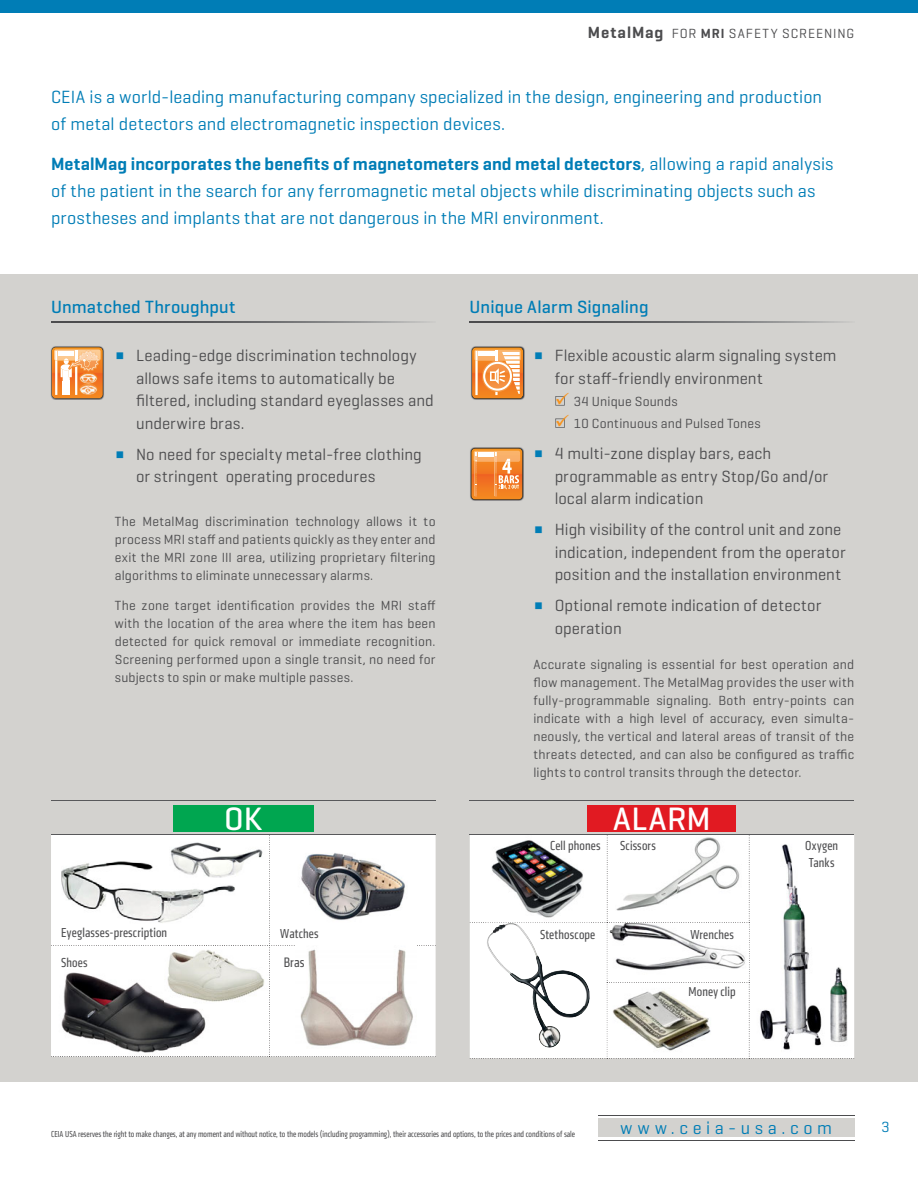
<style>
.page{position:relative;width:918px;height:1188px;background:#fff}
.page>*{position:absolute;margin:0;border:0;box-sizing:border-box;transform-origin:0 0}
.t1{font:500 33px "Geogrotesque";letter-spacing:.015em;color:#fff}
.t2{font:18px/27px "Geogrotesque";letter-spacing:.005em;color:#007db6}
.t3{font:500 18px "Geogrotesque";letter-spacing:.01em;color:#007db6}
.t4{font:18px "Geogrotesque";letter-spacing:.26em;color:#007db6}
.t5{font:16.5px/22.5px "Geogrotesque";letter-spacing:.005em;color:#4c4c4e}
.t6{font:15px "Geogrotesque";color:#007db6}
.t7{font:condensed 14.25px "Klavika";color:#4c4c4e}
.t8{font:13.5px/18px "Geogrotesque";letter-spacing:.02em;color:#4c4c4e;text-align:justify}
.t9{font:condensed 13.5px/16.5px "Klavika";letter-spacing:.015em;color:#4c4c4e}
.t10{font:13.5px "Geogrotesque";letter-spacing:.075em;color:#4c4c4e}
.t11{font:condensed 9px "Klavika";color:#4c4c4e}
.s1{font-weight:600;font-size:16.5px}
.s2{font-weight:600}
.s3{color:#007db6}
.s4{color:#f7931d}
</style>
<div class="page">
<div style="left:598px;top:1118px;width:256px;height:19px;background:#d3d2cf"></div>
<hr style="left:598px;top:1115px;width:256px;height:1px;background:#4c4c4e">
<hr style="left:598px;top:1140px;width:256px;height:1px;background:#4c4c4e">
<div style="left:0;top:274px;width:918px;height:808px;background:#d3d2cf"></div>
<div style="left:0;top:0;width:918px;height:13px;background:#007db6"></div>
<img style="left:53px;top:346px;width:51px;height:54px">
<img style="left:51px;top:347px;width:52px;height:52px">
<img style="left:54px;top:350px;width:47px;height:11px">
<svg style="left:55px;top:351px;width:44px;height:30px"></svg>
<img style="left:77px;top:351px;width:22px;height:10px">
<img style="left:471px;top:346px;width:54px;height:54px">
<img style="left:472px;top:347px;width:52px;height:52px">
<img style="left:474px;top:350px;width:47px;height:11px">
<svg style="left:475px;top:351px;width:3px;height:10px"></svg>
<img style="left:479px;top:352px;width:15px;height:3px">
<svg style="left:495px;top:351px;width:25px;height:43px"></svg>
<img style="left:470px;top:447px;width:54px;height:54px">
<img style="left:471px;top:448px;width:52px;height:52px">
<img style="left:471px;top:448px;width:51px;height:4px">
<img style="left:474px;top:451px;width:46px;height:11px">
<img style="left:478px;top:453px;width:16px;height:3px">
<svg style="left:475px;top:452px;width:2px;height:43px"></svg>
<svg style="left:495px;top:452px;width:24px;height:43px"></svg>
<svg style="left:51px;top:322px;width:376px;height:1px"></svg>
<svg style="left:470px;top:322px;width:376px;height:1px"></svg>
<svg style="left:555px;top:396px;width:10px;height:10px"></svg>
<svg style="left:555px;top:418px;width:10px;height:10px"></svg>
<hr style="left:51px;top:801px;width:385px;height:1px;background:#58595b">
<div style="left:173px;top:805px;width:140px;height:27px;background:#00a650"></div>
<hr style="left:470px;top:801px;width:384px;height:1px;background:#58595b">
<svg style="left:469px;top:835px;width:386px;height:224px;background:#fafafa"></svg>
<div style="left:588px;top:805px;width:148px;height:27px;background:#e11a22"></div>
<img style="left:486px;top:835px;width:104px;height:87px">
<img style="left:615px;top:835px;width:126px;height:79px">
<img style="left:751px;top:838px;width:102px;height:217px">
<img style="left:486px;top:923px;width:106px;height:83px">
<img style="left:532px;top:1006px;width:57px;height:42px">
<img style="left:608px;top:923px;width:141px;height:56px">
<img style="left:608px;top:925px;width:1px;height:53px">
<img style="left:608px;top:983px;width:110px;height:75px">
<img style="left:608px;top:985px;width:1px;height:71px">
<svg style="left:51px;top:835px;width:385px;height:222px;background:#dad9d8"></svg>
<img style="left:165px;top:969px;width:49px;height:38px">
<img style="left:80px;top:355px;width:17px;height:39px">
<p class="t10" style="left:588px;top:27px;width:268px"><span class="s1">MetalMag</span> FOR <span class="s2">MRI</span> SAFETY SCREENING</p>
<h2 class="t2" style="left:51px;top:84px;width:773px">CEIA is a world-leading manufacturing company specialized in the design, engineering and production of metal detectors and electromagnetic inspection devices.</h2>
<p class="t2" style="left:51px;top:151px;width:784px"><span class="s2">MetalMag incorporates the benefits of magnetometers and metal detectors</span>, allowing a rapid analysis of the patient in the search for any ferromagnetic metal objects while discriminating objects such as prostheses and implants that are not dangerous in the MRI environment.</p>
<h2 class="t3" style="left:51px;top:300px;width:186px">Unmatched Throughput</h2>
<p class="t5" style="left:136px;top:345px;width:299px;text-indent:-21px"><span class="s3">▪</span> Leading-edge discrimination technology allows safe items to automatically be filtered, including standard eyeglasses and underwire bras.</p>
<p class="t5" style="left:136px;top:444px;width:287px;text-indent:-21px"><span class="s3">▪</span> No need for specialty metal-free clothing or stringent operating procedures</p>
<p class="t8" style="left:115px;top:513px;width:322px">The MetalMag discrimination technology allows it to process MRI staff and patients quickly as they enter and exit the MRI zone III area, utilizing proprietary filtering algorithms to eliminate unnecessary alarms.</p>
<p class="t8" style="left:115px;top:598px;width:322px">The zone target identification provides the MRI staff with the location of the area where the item has been detected for quick removal or immediate recognition.<br>Screening performed upon a single transit, no need for subjects to spin or make multiple passes.</p>
<h2 class="t3" style="left:470px;top:300px;width:180px">Unique Alarm Signaling</h2>
<p class="t5" style="left:555px;top:345px;width:283px;text-indent:-21px"><span class="s3">▪</span> Flexible acoustic alarm signaling system for staff-friendly environment</p>
<p class="t8" style="left:555px;top:393px;width:125px"><span class="s4">✓</span> 34 Unique Sounds</p>
<p class="t8" style="left:555px;top:416px;width:208px"><span class="s4">✓</span> 10 Continuous and Pulsed Tones</p>
<p class="t5" style="left:555px;top:444px;width:275px;text-indent:-21px"><span class="s3">▪</span> 4 multi-zone display bars, each programmable as entry Stop/Go and/or local alarm indication</p>
<p class="t5" style="left:555px;top:520px;width:293px;text-indent:-21px"><span class="s3">▪</span> High visibility of the control unit and zone indication, independent from the operator position and the installation environment</p>
<p class="t5" style="left:555px;top:596px;width:268px;text-indent:-21px"><span class="s3">▪</span> Optional remote indication of detector operation</p>
<p class="t8" style="left:533px;top:656px;width:322px">Accurate signaling is essential for best operation and flow management. The MetalMag provides the user with fully-programmable signaling. Both entry-points can indicate with a high level of accuracy, even simulta&shy;neously, the vertical and lateral areas of transit of the threats detected, and can also be configured as traffic lights to control transits through the detector.</p>
<p class="t9" style="left:61px;top:925px;width:107px">Eyeglasses-prescription</p>
<p class="t9" style="left:61px;top:955px;width:28px">Shoes</p>
<h1 class="t1" style="left:224px;top:807px;width:40px">OK</h1>
<h1 class="t1" style="left:613px;top:807px;width:99px">ALARM</h1>
<p class="t9" style="left:550px;top:839px;width:52px">Cell phones</p>
<p class="t9" style="left:620px;top:839px;width:37px">Scissors</p>
<p class="t9" style="left:280px;top:926px;width:40px">Watches</p>
<p class="t9" style="left:540px;top:928px;width:57px">Stethoscope</p>
<p class="t9" style="left:690px;top:928px;width:45px">Wrenches</p>
<p class="t7" style="left:284px;top:957px;width:22px">Bras</p>
<p class="t9" style="left:689px;top:984px;width:49px">Money clip</p>
<p class="t9" style="left:805px;top:839px;width:35px">Oxygen<br>Tanks</p>
<p class="t11" style="left:51px;top:1131px;width:526px">CEIA USA reserves the right to make changes, at any moment and without notice, to the models (including programming), their accessories and options, to the prices and conditions of sale</p>
<h2 class="t4" style="left:621px;top:1120px;width:213px">www.ceia-usa.com</h2>
<p class="t6" style="left:881px;top:1120px;width:10px">3</p>
</div>
